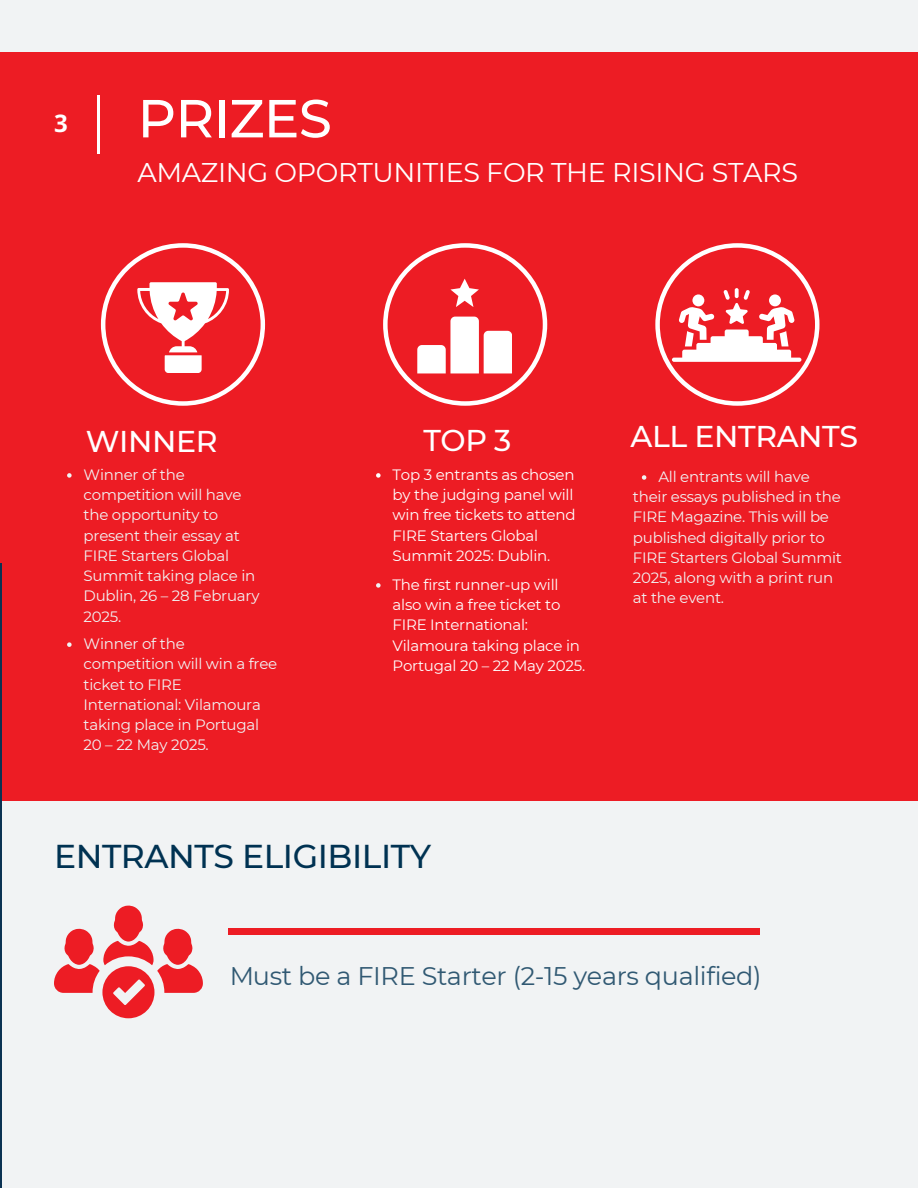
<style>
.page{position:relative;width:918px;height:1188px;background:#f1f3f4}
.page>*{position:absolute;margin:0;border:0;box-sizing:border-box;transform-origin:0 0}
.t1{font:500 53.4px "Montserrat";letter-spacing:-.015em;color:#fff}
.t2{font:500 33px "Montserrat";letter-spacing:-.015em;color:#003252}
.t3{font:500 30px "Montserrat";letter-spacing:-.015em;color:#fff}
.t4{font:27px "Montserrat";letter-spacing:-.015em;color:#fff}
.t5{font:25.5px "Montserrat";letter-spacing:-.015em;color:#003252}
.t6{font:700 24px "Open Sans";color:#fff}
.t7{font:15px/20.2px "Montserrat";letter-spacing:-.015em;color:#f1f3f4}
.t8{font:15px/20.2px "Montserrat";letter-spacing:-.015em;color:#fff}
</style>
<div class="page">
<div style="left:0;top:52px;width:918px;height:748px;background:#ed1c24"></div>
<hr style="left:0;top:563px;width:2px;height:625px;background:#0b3252">
<div style="left:229px;top:928px;width:530px;height:6px;background:#ed1c24"></div>
<hr style="left:98px;top:95px;width:1px;height:58px;background:#fff">
<svg style="left:101px;top:243px;width:164px;height:163px"></svg>
<svg style="left:383px;top:243px;width:164px;height:163px"></svg>
<svg style="left:655px;top:243px;width:165px;height:163px"></svg>
<svg style="left:54px;top:905px;width:149px;height:113px"></svg>
<svg style="left:67px;top:473px;width:5px;height:5px"></svg>
<svg style="left:67px;top:642px;width:5px;height:5px"></svg>
<svg style="left:376px;top:473px;width:5px;height:5px"></svg>
<svg style="left:376px;top:583px;width:5px;height:5px"></svg>
<svg style="left:642px;top:475px;width:4px;height:5px"></svg>
<p class="t6" style="left:54px;top:106px;width:15px">3</p>
<h2 class="t1" style="left:138px;top:86px;width:196px">PRIZES</h2>
<h2 class="t4" style="left:138px;top:156px;width:662px">AMAZING OPORTUNITIES FOR THE RISING STARS</h2>
<p class="t3" style="left:86px;top:423px;width:133px">WINNER</p>
<h1 class="t3" style="left:423px;top:422px;width:89px">TOP 3</h1>
<p class="t3" style="left:631px;top:418px;width:229px">ALL ENTRANTS</p>
<p class="t7" style="left:84px;top:464px;width:177px">Winner of the competition will have the opportunity to present their essay at<br>FIRE Starters Global<br>Summit taking place in<br>Dublin, 26 – 28 February<br>2025.</p>
<h1 class="t7" style="left:84px;top:634px;width:195px">Winner of the competition will win a free ticket to FIRE<br>International: Vilamoura taking place in Portugal<br>20 – 22 May 2025.</h1>
<p class="t8" style="left:393px;top:464px;width:184px">Top 3 entrants as chosen by the judging panel will win free tickets to attend<br>FIRE Starters Global<br>Summit 2025: Dublin.</p>
<p class="t8" style="left:393px;top:574px;width:194px">The first runner-up will also win a free ticket to<br>FIRE International:<br>Vilamoura taking place in<br>Portugal 20 – 22 May 2025.</p>
<p class="t7" style="left:658px;top:466px;width:153px">All entrants will have</p>
<h1 class="t7" style="left:633px;top:487px;width:211px">their essays published in the<br>FIRE Magazine. This will be published digitally prior to<br>FIRE Starters Global Summit<br>2025, along with a print run</h1>
<p class="t7" style="left:633px;top:588px;width:93px">at the event.</p>
<p class="t2" style="left:54px;top:836px;width:379px">ENTRANTS ELIGIBILITY</p>
<h3 class="t5" style="left:229px;top:960px;width:534px">Must be a FIRE Starter (2-15 years qualified)</h3>
</div>
